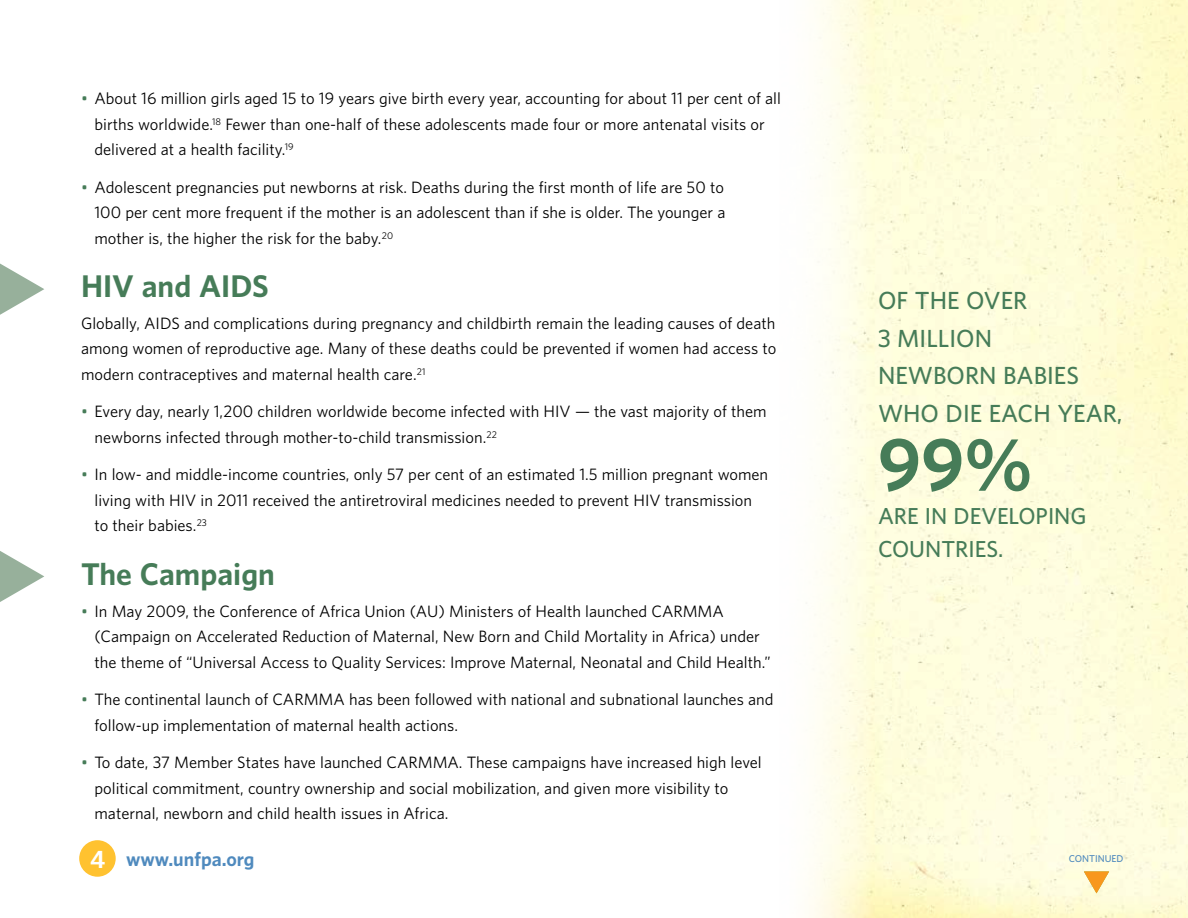
<style>
.page{position:relative;width:1188px;height:918px;background:#fff}
.page>*{position:absolute;margin:0;border:0;box-sizing:border-box;transform-origin:0 0}
.t1{font:700 67.5px "UNFPA";color:#467c58}
.t2{font:700 28.5px "UNFPA";color:#467c58}
.t3{font:600 22.5px/37.5px "UNFPA";color:#467c58}
.t4{font:600 21px/33px "UNFPA";color:#467c58}
.t5{font:700 18px "UNFPA";color:#4f8abe}
.t6{font:15px/25.5px "UNFPA Text";color:#000}
.t7{font:600 9px "UNFPA";color:#4f8abe}
.s1{color:#467c58}
.s2{font-size:22.5px;color:#fff}
</style>
<div class="page">
<img style="left:806px;top:0;width:382px;height:918px">
<div style="left:79px;top:840px;width:37px;height:37px;background:#ffc230;border-radius:50%"></div>
<svg style="left:1084px;top:872px;width:25px;height:21px"></svg>
<svg style="left:0;top:264px;width:44px;height:51px"></svg>
<svg style="left:0;top:551px;width:44px;height:51px"></svg>
<p class="t6" style="left:94px;top:85px;width:688px;text-indent:-13px"><span class="s1">•</span> About 16 million girls aged 15 to 19 years give birth every year, accounting for about 11 per cent of all births worldwide.<sup>18</sup> Fewer than one-half of these adolescents made four or more antenatal visits or delivered at a health facility.<sup>19</sup></p>
<p class="t6" style="left:94px;top:174px;width:632px;text-align:justify;text-indent:-14px"><span class="s1">•</span> Adolescent pregnancies put newborns at risk. Deaths during the first month of life are 50 to 100 per cent more frequent if the mother is an adolescent than if she is older. The younger a mother is, the higher the risk for the baby.<sup>20</sup></p>
<h2 class="t2" style="left:81px;top:268px;width:189px">HIV and AI DS</h2>
<p class="t6" style="left:81px;top:310px;width:697px;text-align:justify">Globally, AIDS and complications during pregnancy and childbirth remain the leading causes of death among women of reproductive age. Many of these deaths could be prevented if women had access to modern contraceptives and maternal health care.<sup>21</sup></p>
<p class="t6" style="left:94px;top:399px;width:674px;text-indent:-14px"><span class="s1">•</span> Every day, nearly 1,200 children worldwide become infected with HIV — the vast majority of them newborns infected through mother-to-child transmission.<sup>22</sup></p>
<p class="t6" style="left:94px;top:462px;width:675px;text-indent:-14px"><span class="s1">•</span> In low- and middle-income countries, only 57 per cent of an estimated 1.5 million pregnant women living with HIV in 2011 received the antiretroviral medicines needed to prevent HIV transmission to their babies.<sup>23</sup></p>
<h2 class="t2" style="left:81px;top:555px;width:195px">The Campaign</h2>
<p class="t6" style="left:94px;top:598px;width:678px;text-indent:-14px"><span class="s1">•</span> In May 2009, the Conference of Africa Union (AU) Ministers of Health launched CARMMA (Campaign on Accelerated Reduction of Maternal, New Born and Child Mortality in Africa) under the theme of “Universal Access to Quality Services: Improve Maternal, Neonatal and Child Health.”</p>
<p class="t6" style="left:94px;top:686px;width:680px;text-indent:-14px"><span class="s1">•</span> The continental launch of CARMMA has been followed with national and subnational launches and follow-up implementation of maternal health actions.</p>
<p class="t6" style="left:94px;top:749px;width:669px;text-indent:-14px"><span class="s1">•</span> To date, 37 Member States have launched CARMMA. These campaigns have increased high level political commitment, country ownership and social mobilization, and given more visibility to maternal, newborn and child health issues in Africa.</p>
<h3 class="t3" style="left:878px;top:281px;width:203px">OF THE OVER<br>3 MI LLION<br>NEWBORN BABIES<br>WHO DIE</h3>
<h3 class="t3" style="left:989px;top:394px;width:135px">EACH YEAR,</h3>
<h1 class="t1" style="left:878px;top:420px;width:156px">99%</h1>
<h3 class="t4" style="left:878px;top:498px;width:210px">ARE IN DEVELOPING<br>COUNT</h3>
<h3 class="t4" style="left:955px;top:531px;width:50px">RIES.</h3>
<p class="t5" style="left:90px;top:847px;width:166px"><span class="s2">4</span> www.unfpa.org</p>
<p class="t7" style="left:1069px;top:853px;width:56px">CONTINUED</p>
</div>
